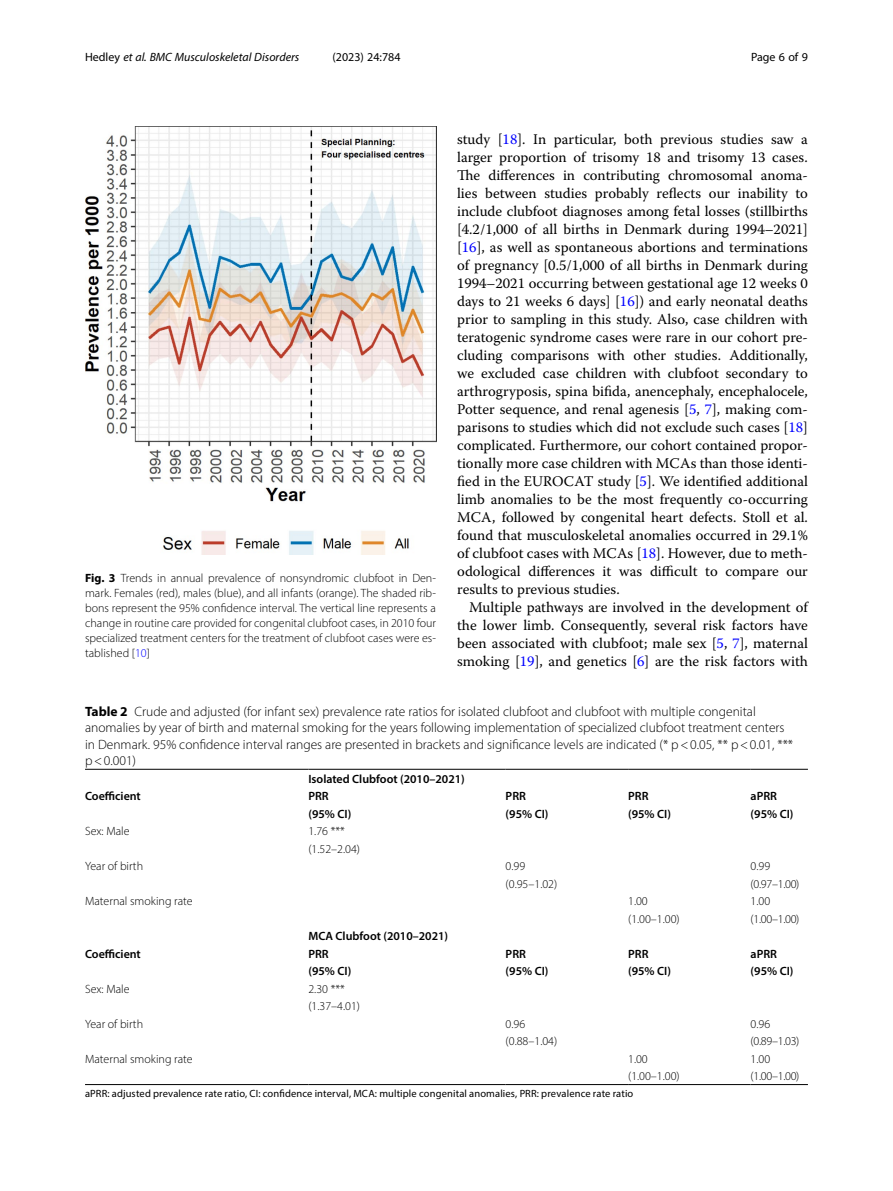
<style>
.page{position:relative;width:893px;height:1191px;background:#fff}
.page>*{position:absolute;margin:0;border:0;box-sizing:border-box;transform-origin:0 0}
.Body_Text_Indent{font:14.7px/18px "Warnock Pro";color:#000;text-align:justify}
.Table_Caption{font:300 13.5px/16.5px "Myriad Pro";color:#000}
.Figure_Caption{font:300 12px/15px "Myriad Pro";color:#000;text-align:justify}
.Table_Body{font:300 12px "Myriad Pro";color:#000}
.Table_Body-2{font:600 12px "Myriad Pro";color:#000}
.t1{font:italic 12px "Myriad Pro";color:#000}
.t2{font:12px "Myriad Pro";color:#000}
.Table_Footnote{font:10.5px "Myriad Pro";letter-spacing:.01em;color:#000}
.s1{font-style:normal}
.s2{color:#00f}
.s3{font-weight:700}
</style>
<div class="page">
<hr style="left:308px;top:769px;width:198px;height:1px;background:#000">
<hr style="left:506px;top:769px;width:122px;height:1px;background:#000">
<hr style="left:628px;top:769px;width:123px;height:1px;background:#000">
<hr style="left:751px;top:769px;width:57px;height:1px;background:#000">
<hr style="left:308px;top:1084px;width:198px;height:1px;background:#000">
<hr style="left:506px;top:1084px;width:122px;height:1px;background:#000">
<hr style="left:628px;top:1084px;width:123px;height:1px;background:#000">
<hr style="left:751px;top:1084px;width:57px;height:1px;background:#000">
<hr style="left:85px;top:1084px;width:223px;height:1px;background:#000">
<hr style="left:85px;top:769px;width:223px;height:1px;background:#000">
<img style="left:85px;top:126px;width:351px;height:428px">
<p class="t1" style="left:85px;top:50px;width:216px"><span class="s1">Hedley</span> et al. BMC Musculoskeletal Disorders</p>
<p class="t2" style="left:332px;top:50px;width:70px">(2023) 24:784</p>
<p class="t2" style="left:751px;top:50px;width:58px">Page 6 of 9</p>
<p class="Body_Text_Indent" style="left:457px;top:130px;width:352px">study [<span class="s2">18</span>]. In particular, both previous studies saw a larger proportion of trisomy 18 and trisomy 13 cases.<br>The differences in contributing chromosomal anoma&shy;lies between studies probably reflects our inability to include clubfoot diagnoses among fetal losses (stillbirths [4.2/1,000 of all births in Denmark during 1994–2021] [<span class="s2">16</span>], as well as spontaneous abortions and terminations of pregnancy [0.5/1,000 of all births in Denmark during 1994–2021 occurring between gestational age 12 weeks 0 days to 21 weeks 6 days] [<span class="s2">16</span>]) and early neonatal deaths prior to sampling in this study. Also, case children with teratogenic syndrome cases were rare in our cohort pre&shy;cluding comparisons with other studies. Additionally, we excluded case children with clubfoot secondary to arthrogryposis, spina bifida, anencephaly, encephalocele, Potter sequence, and renal agenesis [<span class="s2">5</span>, <span class="s2">7</span>], making com&shy;parisons to studies which did not exclude such cases [<span class="s2">18</span>] complicated. Furthermore, our cohort contained propor&shy;tionally more case children with MCAs than those identi&shy;fied in the EUROCAT study [<span class="s2">5</span>]. We identified additional limb anomalies to be the most frequently co-occurring MCA, followed by congenital heart defects. Stoll et al. found that musculoskeletal anomalies occurred in 29.1% of clubfoot cases with MCAs [<span class="s2">18</span>]. However, due to meth&shy;odological differences it was difficult to compare our results to previous studies.</p>
<p class="Body_Text_Indent" style="left:457px;top:598px;width:352px;text-indent:12px">Multiple pathways are involved in the development of the lower limb. Consequently, several risk factors have been associated with clubfoot; male sex [<span class="s2">5</span>, <span class="s2">7</span>], maternal smoking [<span class="s2">19</span>], and genetics [<span class="s2">6</span>] are the risk factors with</p>
<p class="Table_Caption" style="left:85px;top:702px;width:710px"><span class="s3">Table 2</span> Crude and adjusted (for infant sex) prevalence rate ratios for isolated clubfoot and clubfoot with multiple congenital anomalies by year of birth and maternal smoking for the years following implementation of specialized clubfoot treatment centers in Denmark. 95% confidence interval ranges are presented in brackets and significance levels are indicated (* p&lt;0.05, ** p&lt;0.01, *** p&lt;0.001)</p>
<p class="Table_Body-2" style="left:308px;top:771px;width:158px">Isolated Clubfoot (2010–2021)</p>
<p class="Table_Body-2" style="left:85px;top:788px;width:57px">Coefficient</p>
<p class="Table_Body-2" style="left:308px;top:788px;width:22px">PRR</p>
<p class="Table_Body-2" style="left:506px;top:788px;width:22px">PRR</p>
<p class="Table_Body-2" style="left:628px;top:788px;width:22px">PRR</p>
<p class="Table_Body-2" style="left:751px;top:788px;width:28px">aPRR</p>
<p class="Table_Body-2" style="left:308px;top:806px;width:44px">(95% CI)</p>
<p class="Table_Body-2" style="left:506px;top:806px;width:44px">(95% CI)</p>
<p class="Table_Body-2" style="left:628px;top:806px;width:44px">(95% CI)</p>
<p class="Table_Body-2" style="left:751px;top:806px;width:44px">(95% CI)</p>
<p class="Table_Body" style="left:85px;top:824px;width:46px">Sex: Male</p>
<p class="Table_Body" style="left:308px;top:824px;width:38px">1.76 ***</p>
<p class="Table_Body" style="left:308px;top:841px;width:53px">(1.52–2.04)</p>
<p class="Table_Body" style="left:85px;top:859px;width:60px">Year of birth</p>
<p class="Table_Body" style="left:506px;top:859px;width:21px">0.99</p>
<p class="Table_Body" style="left:751px;top:859px;width:21px">0.99</p>
<p class="Table_Body" style="left:506px;top:876px;width:53px">(0.95–1.02)</p>
<p class="Table_Body" style="left:751px;top:876px;width:50px">(0.97–1.00)</p>
<p class="Table_Body" style="left:85px;top:894px;width:109px">Maternal smoking rate</p>
<p class="Table_Body" style="left:628px;top:894px;width:21px">1.00</p>
<p class="Table_Body" style="left:751px;top:894px;width:21px">1.00</p>
<p class="Table_Body" style="left:628px;top:911px;width:53px">(1.00–1.00)</p>
<p class="Table_Body" style="left:751px;top:911px;width:50px">(1.00–1.00)</p>
<p class="Table_Body-2" style="left:308px;top:928px;width:141px">MCA Clubfoot (2010–2021)</p>
<p class="Table_Body-2" style="left:85px;top:946px;width:57px">Coefficient</p>
<p class="Table_Body-2" style="left:308px;top:946px;width:22px">PRR</p>
<p class="Table_Body-2" style="left:506px;top:946px;width:22px">PRR</p>
<p class="Table_Body-2" style="left:628px;top:946px;width:22px">PRR</p>
<p class="Table_Body-2" style="left:751px;top:946px;width:28px">aPRR</p>
<p class="Table_Body-2" style="left:308px;top:963px;width:44px">(95% CI)</p>
<p class="Table_Body-2" style="left:506px;top:963px;width:44px">(95% CI)</p>
<p class="Table_Body-2" style="left:628px;top:963px;width:44px">(95% CI)</p>
<p class="Table_Body-2" style="left:751px;top:963px;width:44px">(95% CI)</p>
<p class="Table_Body" style="left:85px;top:981px;width:46px">Sex: Male</p>
<p class="Table_Body" style="left:308px;top:981px;width:38px">2.30 ***</p>
<p class="Table_Body" style="left:308px;top:999px;width:53px">(1.37–4.01)</p>
<p class="Table_Body" style="left:85px;top:1016px;width:60px">Year of birth</p>
<p class="Table_Body" style="left:506px;top:1016px;width:21px">0.96</p>
<p class="Table_Body" style="left:751px;top:1016px;width:21px">0.96</p>
<p class="Table_Body" style="left:506px;top:1034px;width:53px">(0.88–1.04)</p>
<p class="Table_Body" style="left:751px;top:1034px;width:50px">(0.89–1.03)</p>
<p class="Table_Body" style="left:85px;top:1051px;width:109px">Maternal smoking rate</p>
<p class="Table_Body" style="left:628px;top:1051px;width:21px">1.00</p>
<p class="Table_Body" style="left:751px;top:1051px;width:21px">1.00</p>
<p class="Table_Body" style="left:628px;top:1069px;width:53px">(1.00–1.00)</p>
<p class="Table_Body" style="left:751px;top:1069px;width:50px">(1.00–1.00)</p>
<p class="Table_Footnote" style="left:85px;top:1086px;width:550px">aPRR: adjusted prevalence rate ratio, CI: confidence interval, MCA: multiple congenital anomalies, PRR: prevalence rate ratio</p>
<p class="Figure_Caption" style="left:85px;top:570px;width:352px"><span class="s3">Fig. 3</span> Trends in annual prevalence of nonsyndromic clubfoot in Den&shy;mark. Females (red), males (blue), and all infants (orange). The shaded rib&shy;bons represent the 95% confidence interval. The vertical line represents a change in routine care provided for congenital clubfoot cases, in 2010 four specialized treatment centers for the treatment of clubfoot cases were es&shy;tablished [<span class="s2">10</span>]</p>
</div>
